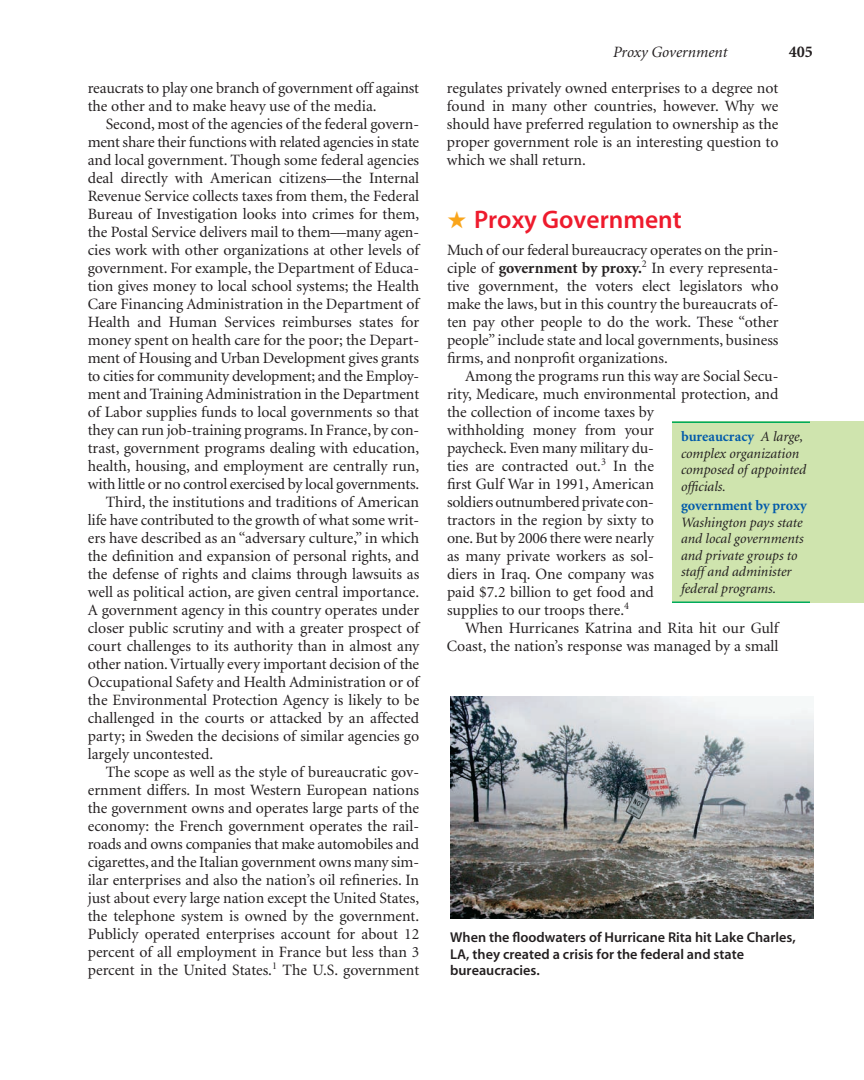
<style>
.page{position:relative;width:864px;height:1080px;background:#fff}
.page>*{position:absolute;margin:0;border:0;box-sizing:border-box;transform-origin:0 0}
.t1{font:25.5px "Myriad Sem";color:#ee1b2d}
.t2{font:700 16.5px "Minion";color:#231f20}
.t3{font:15.75px/18px "Minion";color:#231f20;text-align:justify}
.t4{font:italic 15.75px "Minion";color:#231f20}
.t5{font:italic 14.25px/16.5px "Minion";color:#231f20}
.t6{font:14.25px/16.5px "Myriad Sem";color:#231f20}
.s1{color:#f9a51b}
.s2{font-weight:700}
.s3{font-weight:700;font-style:normal;color:#015aaa}
</style>
<div class="page">
<div style="left:672px;top:422px;width:192px;height:181px;background:#cfe4ae"></div>
<hr style="left:672px;top:422px;width:138px;height:1px;background:#00ab5b">
<hr style="left:672px;top:602px;width:138px;height:1px;background:#00ab5b">
<img style="left:450px;top:696px;width:363px;height:223px">
<p class="t3" style="left:88px;top:80px;width:333px">reaucrats to play one branch of government off against</p>
<p class="t3" style="left:88px;top:98px;width:290px">the other and to make heavy use of the media.</p>
<p class="t3" style="left:106px;top:116px;width:315px">Second, most of the agencies of the federal govern-</p>
<p class="t3" style="left:88px;top:134px;width:333px">ment share their functions with related agencies in state</p>
<p class="t3" style="left:88px;top:152px;width:333px">and local government. Though some federal agencies</p>
<p class="t3" style="left:88px;top:170px;width:333px">deal directly with American citizens—the Internal</p>
<p class="t3" style="left:88px;top:188px;width:333px">Revenue Service collects taxes from them, the Federal</p>
<p class="t3" style="left:88px;top:206px;width:333px">Bureau of Investigation looks into crimes for them,</p>
<p class="t3" style="left:88px;top:224px;width:333px">the Postal Service delivers mail to them—many agen-</p>
<p class="t3" style="left:88px;top:242px;width:333px">cies work with other organizations at other levels of</p>
<p class="t3" style="left:88px;top:260px;width:333px">government. For example, the Department of Educa-</p>
<p class="t3" style="left:88px;top:278px;width:333px">tion gives money to local school systems; the Health</p>
<p class="t3" style="left:88px;top:296px;width:333px">Care Financing Administration in the Department of</p>
<p class="t3" style="left:88px;top:314px;width:333px">Health and Human Services reimburses states for</p>
<p class="t3" style="left:88px;top:332px;width:333px">money spent on health care for the poor; the Depart-</p>
<p class="t3" style="left:88px;top:350px;width:333px">ment of Housing and Urban Development gives grants</p>
<p class="t3" style="left:88px;top:368px;width:333px">to cities for community development; and the Employ-</p>
<p class="t3" style="left:88px;top:386px;width:333px">ment and Training Administration in the Department</p>
<p class="t3" style="left:88px;top:404px;width:333px">of Labor supplies funds to local governments so that</p>
<p class="t3" style="left:88px;top:422px;width:333px">they can run job-training programs. In France, by con-</p>
<p class="t3" style="left:88px;top:440px;width:333px">trast, government programs dealing with education,</p>
<p class="t3" style="left:88px;top:458px;width:333px">health, housing, and employment are centrally run,</p>
<p class="t3" style="left:88px;top:476px;width:333px">with little or no control exercised by local governments.</p>
<p class="t3" style="left:106px;top:494px;width:315px">Third, the institutions and traditions of American</p>
<p class="t3" style="left:88px;top:512px;width:333px">life have contributed to the growth of what some writ-</p>
<p class="t3" style="left:88px;top:530px;width:333px">ers have described as an “adversary culture,” in which</p>
<p class="t3" style="left:88px;top:548px;width:333px">the definition and expansion of personal rights, and</p>
<p class="t3" style="left:88px;top:566px;width:333px">the defense of rights and claims through lawsuits as</p>
<p class="t3" style="left:88px;top:584px;width:333px">well as political action, are given central importance.</p>
<p class="t3" style="left:88px;top:602px;width:333px">A government agency in this country operates under</p>
<p class="t3" style="left:88px;top:620px;width:333px">closer public scrutiny and with a greater prospect of</p>
<p class="t3" style="left:88px;top:638px;width:333px">court challenges to its authority than in almost any</p>
<p class="t3" style="left:88px;top:656px;width:333px">other nation. Virtually every important decision of the</p>
<p class="t3" style="left:88px;top:674px;width:333px">Occupational Safety and Health Administration or of</p>
<p class="t3" style="left:88px;top:692px;width:333px">the Environmental Protection Agency is likely to be</p>
<p class="t3" style="left:88px;top:710px;width:333px">challenged in the courts or attacked by an affected</p>
<p class="t3" style="left:88px;top:728px;width:333px">party; in Sweden the decisions of similar agencies go</p>
<p class="t3" style="left:88px;top:746px;width:127px">largely uncontested.</p>
<p class="t3" style="left:106px;top:764px;width:315px">The scope as well as the style of bureaucratic gov-</p>
<p class="t3" style="left:88px;top:782px;width:333px">ernment differs. In most Western European nations</p>
<p class="t3" style="left:88px;top:800px;width:333px">the government owns and operates large parts of the</p>
<p class="t3" style="left:88px;top:818px;width:333px">economy: the French government operates the rail-</p>
<p class="t3" style="left:88px;top:836px;width:333px">roads and owns companies that make automobiles and</p>
<p class="t3" style="left:88px;top:854px;width:333px">cigarettes, and the Italian government owns many sim-</p>
<p class="t3" style="left:88px;top:872px;width:333px">ilar enterprises and also the nation’s oil refineries. In</p>
<p class="t3" style="left:88px;top:890px;width:333px">just about every large nation except the United States,</p>
<p class="t3" style="left:88px;top:908px;width:333px">the telephone system is owned by the government.</p>
<p class="t3" style="left:88px;top:926px;width:333px">Publicly operated enterprises account for about 12</p>
<p class="t3" style="left:88px;top:944px;width:333px">percent of all employment in France but less than 3</p>
<p class="t3" style="left:88px;top:962px;width:333px">percent in the United States.<sup>1</sup> The U.S. government</p>
<p class="t4" style="left:613px;top:46px;width:116px">Proxy Government</p>
<p class="t2" style="left:789px;top:45px;width:26px">405</p>
<p class="t3" style="left:447px;top:80px;width:333px">regulates privately owned enterprises to a degree not found in many other countries, however. Why we should have preferred regulation to ownership as the proper government role is an interesting question to which we shall return.</p>
<p class="t1" style="left:447px;top:209px;width:236px"><span class="s1">★</span> Proxy Government</p>
<p class="t3" style="left:447px;top:242px;width:333px">Much of our federal bureaucracy operates on the prin-</p>
<p class="t3" style="left:447px;top:260px;width:333px">ciple of <span class="s2">government by proxy.</span><sup>2</sup> In every representa-</p>
<p class="t3" style="left:447px;top:278px;width:333px">tive government, the voters elect legislators who</p>
<p class="t3" style="left:447px;top:296px;width:333px">make the laws, but in this country the bureaucrats of-</p>
<p class="t3" style="left:447px;top:314px;width:333px">ten pay other people to do the work. These “other</p>
<p class="t3" style="left:447px;top:332px;width:333px">people” include state and local governments, business</p>
<p class="t3" style="left:447px;top:350px;width:222px">firms, and nonprofit organizations.</p>
<p class="t3" style="left:465px;top:368px;width:315px">Among the programs run this way are Social Secu-</p>
<p class="t3" style="left:447px;top:386px;width:333px">rity, Medicare, much environmental protection, and</p>
<p class="t3" style="left:447px;top:404px;width:208px">the collection of income taxes by</p>
<p class="t3" style="left:447px;top:422px;width:209px">withholding money from your</p>
<p class="t3" style="left:447px;top:440px;width:209px">paycheck. Even many military du-</p>
<p class="t3" style="left:447px;top:458px;width:208px">ties are contracted out.<sup>3</sup> In the</p>
<p class="t3" style="left:447px;top:476px;width:208px">first Gulf War in 1991, American</p>
<p class="t3" style="left:447px;top:494px;width:209px">soldiers outnumbered private con-</p>
<p class="t3" style="left:447px;top:512px;width:209px">tractors in the region by sixty to</p>
<p class="t3" style="left:447px;top:530px;width:208px">one. But by 2006 there were nearly</p>
<p class="t3" style="left:447px;top:548px;width:208px">as many private workers as sol-</p>
<p class="t3" style="left:447px;top:566px;width:209px">diers in Iraq. One company was</p>
<p class="t3" style="left:447px;top:584px;width:208px">paid $7.2 billion to get food and</p>
<p class="t3" style="left:447px;top:602px;width:184px">supplies to our troops there.<sup>4</sup></p>
<p class="t3" style="left:465px;top:620px;width:315px">When Hurricanes Katrina and Rita hit our Gulf</p>
<p class="t3" style="left:447px;top:638px;width:333px">Coast, the nation’s response was managed by a small</p>
<p class="t5" style="left:681px;top:429px;width:127px"><span class="s3">bureaucracy</span> A large, complex organization composed of appointed officials.</p>
<p class="t5" style="left:681px;top:498px;width:127px"><span class="s3">government by proxy<br></span>Washington pays state and local governments and private groups to staff and administer federal programs.</p>
<p class="t6" style="left:450px;top:930px;width:347px">When the floodwaters of Hurricane Rita hit Lake Charles,<br>LA, they created a crisis for the federal and state bureaucracies.</p>
</div>
